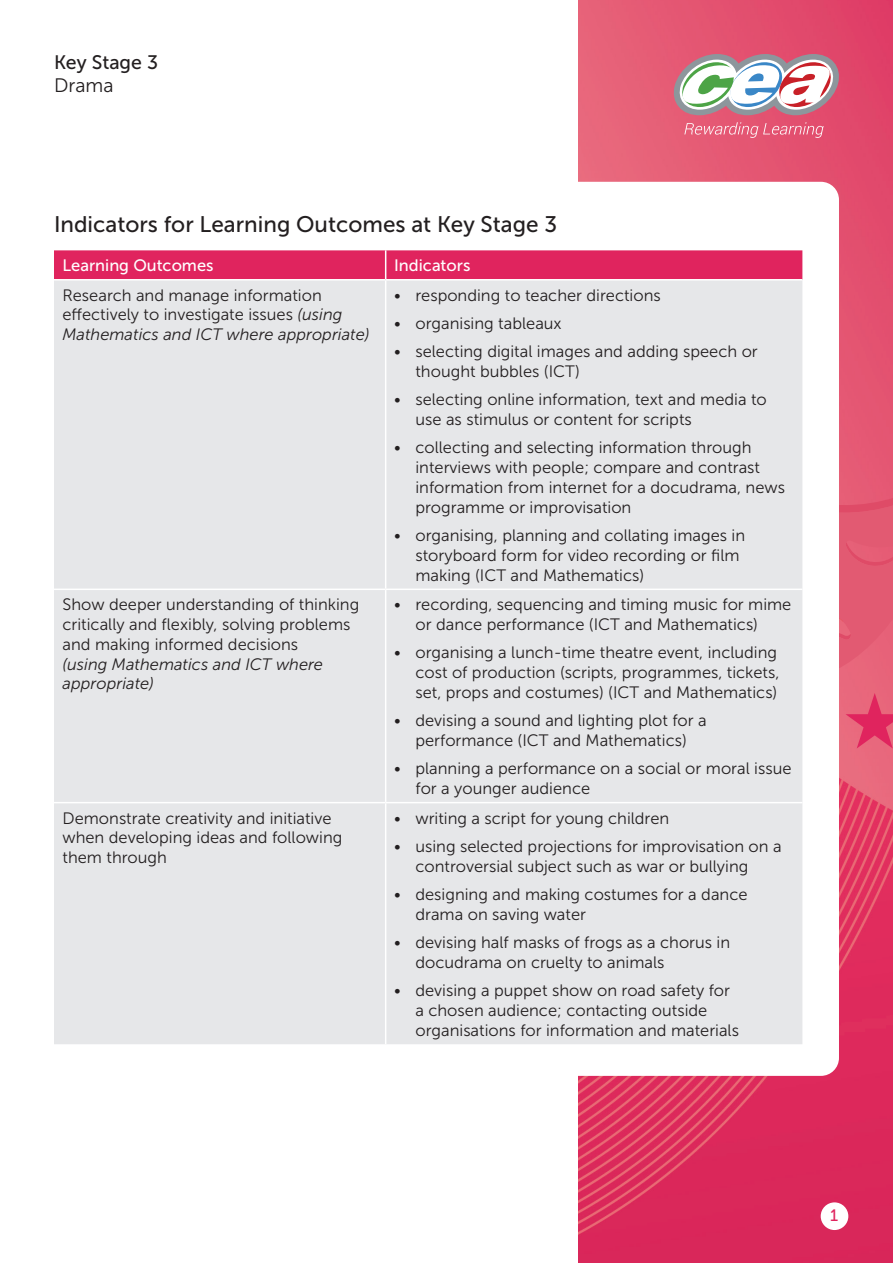
<style>
.page{position:relative;width:893px;height:1263px;background:#fff}
.page>*{position:absolute;margin:0;border:0;box-sizing:border-box;transform-origin:0 0}
.t1{font:22.5px "Museo Sans 500";color:#231f20}
.t2{font:19.5px "Museo Sans 500";color:#231f20}
.t3{font:19.5px "Museo Sans 300";color:#231f20}
.Body{font:16.5px/19.8px "Museo Sans 300";color:#231f20}
.Body-2{font:italic 16.5px/19.8px "Museo Sans 300";color:#231f20}
.Body-3{font:16.5px "Museo Sans 500";color:#fff}
.t4{font:16.5px "Museo Sans 500";color:#e0245e}
.s1{font-style:italic}
</style>
<div class="page">
<img style="left:578px;top:0;width:315px;height:1263px">
<svg style="left:684px;top:122px;width:140px;height:16px;background:#e76d86"></svg>
<svg style="left:674px;top:54px;width:165px;height:62px"></svg>
<div style="left:821px;top:1202px;width:27px;height:28px;background:#fff;border-radius:50%"></div>
<svg style="left:839px;top:425px;width:54px;height:253px;background:#e35a73"></svg>
<svg style="left:845px;top:693px;width:48px;height:55px;background:#e54d70"></svg>
<svg style="left:578px;top:182px;width:261px;height:894px"></svg>
<div style="left:54px;top:280px;width:748px;height:764px;background:#e6e7e9"></div>
<div style="left:54px;top:250px;width:748px;height:29px;background:#e0245e"></div>
<hr style="left:386px;top:279px;width:416px;height:1px;background:#fff">
<hr style="left:385px;top:280px;width:1px;height:308px;background:#fff">
<hr style="left:54px;top:588px;width:332px;height:2px;background:#fff">
<hr style="left:386px;top:588px;width:416px;height:2px;background:#fff">
<hr style="left:385px;top:590px;width:1px;height:212px;background:#fff">
<hr style="left:54px;top:802px;width:332px;height:1px;background:#fff">
<hr style="left:386px;top:802px;width:416px;height:1px;background:#fff">
<hr style="left:385px;top:803px;width:1px;height:241px;background:#fff">
<p class="t2" style="left:54px;top:51px;width:106px">Key Stage 3</p>
<p class="t3" style="left:54px;top:75px;width:61px">Drama</p>
<h1 class="t1" style="left:54px;top:212px;width:505px">Indicators for Learning Outcomes at Key Stage 3</h1>
<p class="Body-3" style="left:63px;top:257px;width:153px">Learning Outcomes</p>
<p class="Body-3" style="left:394px;top:257px;width:78px">Indicators</p>
<p class="Body" style="left:63px;top:285px;width:309px">Research and manage information effectively to investigate issues <span class="s1">(using<br>Mathematics and ICT where appropriate)</span></p>
<p class="Body" style="left:394px;top:285px;width:268px">• responding to teacher directions</p>
<p class="Body" style="left:394px;top:313px;width:169px">• organising tableaux</p>
<p class="Body" style="left:415px;top:342px;width:344px;text-indent:-21px">• selecting digital images and adding speech or thought bubbles (ICT)</p>
<p class="Body" style="left:415px;top:390px;width:353px;text-indent:-21px">• selecting online information, text and media to use as stimulus or content for scripts</p>
<p class="Body" style="left:415px;top:438px;width:371px;text-indent:-21px">• collecting and selecting information through interviews with people; compare and contrast information from internet for a docudrama, news programme or improvisation</p>
<p class="Body" style="left:415px;top:526px;width:331px;text-indent:-21px">• organising, planning and collating images in storyboard form for video recording or film making (ICT and Mathematics)</p>
<p class="Body" style="left:63px;top:595px;width:298px">Show deeper understanding of thinking critically and flexibly, solving problems and making informed decisions</p>
<p class="Body-2" style="left:63px;top:654px;width:262px">(using Mathematics and ICT where appropriate)</p>
<p class="Body" style="left:415px;top:595px;width:377px;text-indent:-21px">• recording, sequencing and timing music for mime or dance performance (ICT and Mathematics)</p>
<p class="Body" style="left:415px;top:643px;width:365px;text-indent:-21px">• organising a lunch-time theatre event, including cost of production (scripts, programmes, tickets, set, props and costumes) (ICT and Mathematics)</p>
<p class="Body" style="left:394px;top:711px;width:314px;text-align:center">• devising a sound and lighting plot for a performance (ICT and Mathematics)</p>
<p class="Body" style="left:415px;top:759px;width:378px;text-indent:-21px">• planning a performance on a social or moral issue for a younger audience</p>
<p class="Body" style="left:63px;top:808px;width:281px">Demonstrate creativity and initiative when developing ideas and following them through</p>
<p class="Body" style="left:394px;top:808px;width:277px">• writing a script for young children</p>
<p class="Body" style="left:415px;top:836px;width:368px;text-indent:-21px">• using selected projections for improvisation on a controversial subject such as war or bullying</p>
<p class="Body" style="left:415px;top:884px;width:334px;text-indent:-21px">• designing and making costumes for a dance drama on saving water</p>
<p class="Body" style="left:415px;top:932px;width:316px;text-indent:-21px">• devising half masks of frogs as a chorus in docudrama on cruelty to animals</p>
<p class="Body" style="left:415px;top:981px;width:325px;text-indent:-21px">• devising a puppet show on road safety for a chosen audience; contacting outside organisations for information and materials</p>
<p class="t4" style="left:830px;top:1206px;width:10px">1</p>
</div>
